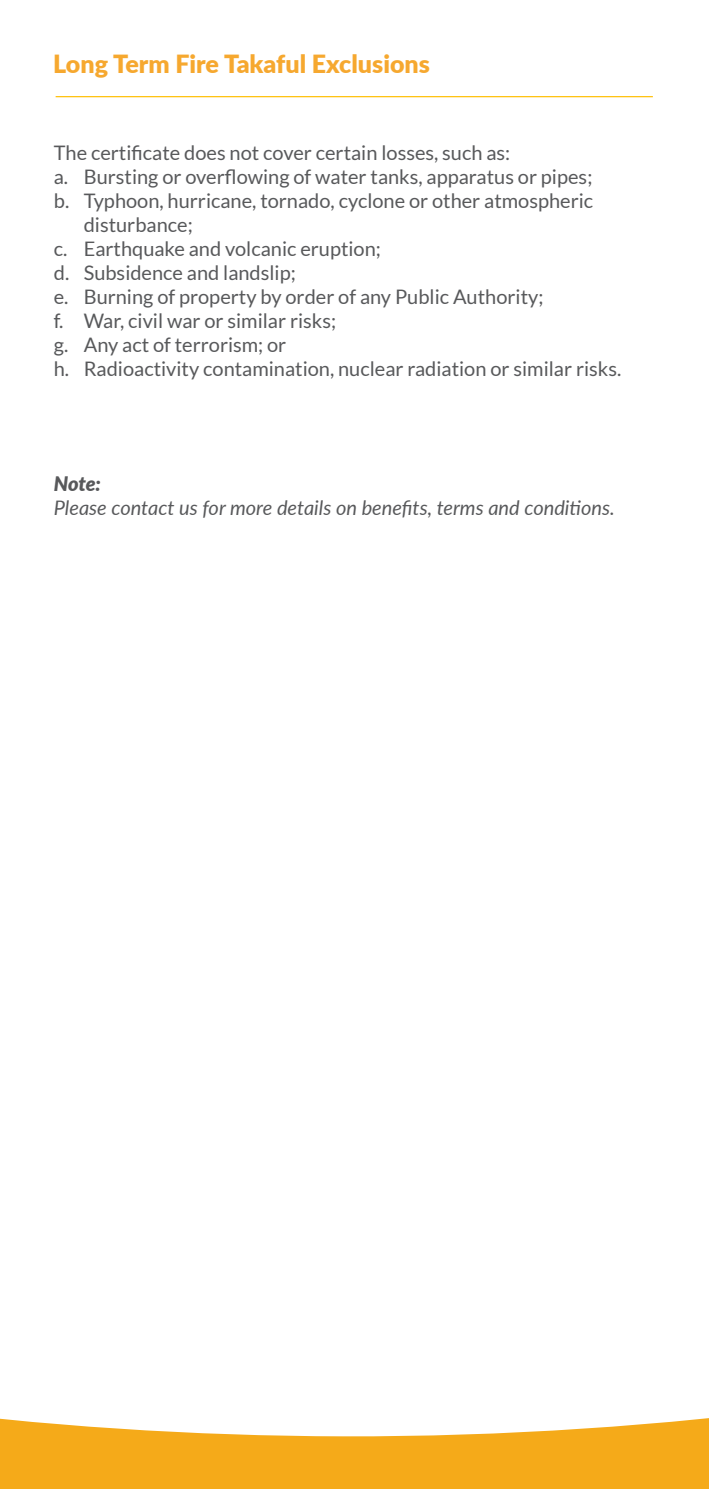
<style>
.page{position:relative;width:709px;height:1489px;background:#fff}
.page>*{position:absolute;margin:0;border:0;box-sizing:border-box;transform-origin:0 0}
.t1{font:900 25px "Lato";color:#f6a82f}
.t2{font:20px/24px "Lato";color:#58595b}
.t3{font:italic 20px "Lato";color:#58595b}
.t4{font:italic 900 20px "Lato";color:#58595b}
</style>
<div class="page">
<hr style="left:56px;top:96px;width:597px;height:1px;background:#ffc20e">
<svg style="left:0;top:1418px;width:709px;height:70px;fill:#f5aa19"></svg>
<p class="t1" style="left:53px;top:45px;width:378px">Long Term Fire Takaful Exclusions</p>
<p class="t2" style="left:54px;top:140px;width:458px">The certificate does not cover certain losses, such as: a.<br>b.</p>
<p class="t2" style="left:54px;top:236px;width:17px">c. d. e. f. g. h.</p>
<p class="t2" style="left:84px;top:165px;width:539px">Bursting or overflowing of water tanks, apparatus or pipes; Typhoon, hurricane, tornado, cyclone or other atmospheric disturbance;<br>Earthquake and volcanic eruption;<br>Subsidence and landslip;<br>Burning of property by order of any Public Authority;<br>War, civil war or similar risks;<br>Any act of terrorism; or<br>Radioactivity contamination, nuclear radiation or similar risks.</p>
<p class="t4" style="left:54px;top:468px;width:49px">Note:</p>
<p class="t3" style="left:54px;top:493px;width:562px">Please contact us for more details on benefits, terms and conditions.</p>
</div>
